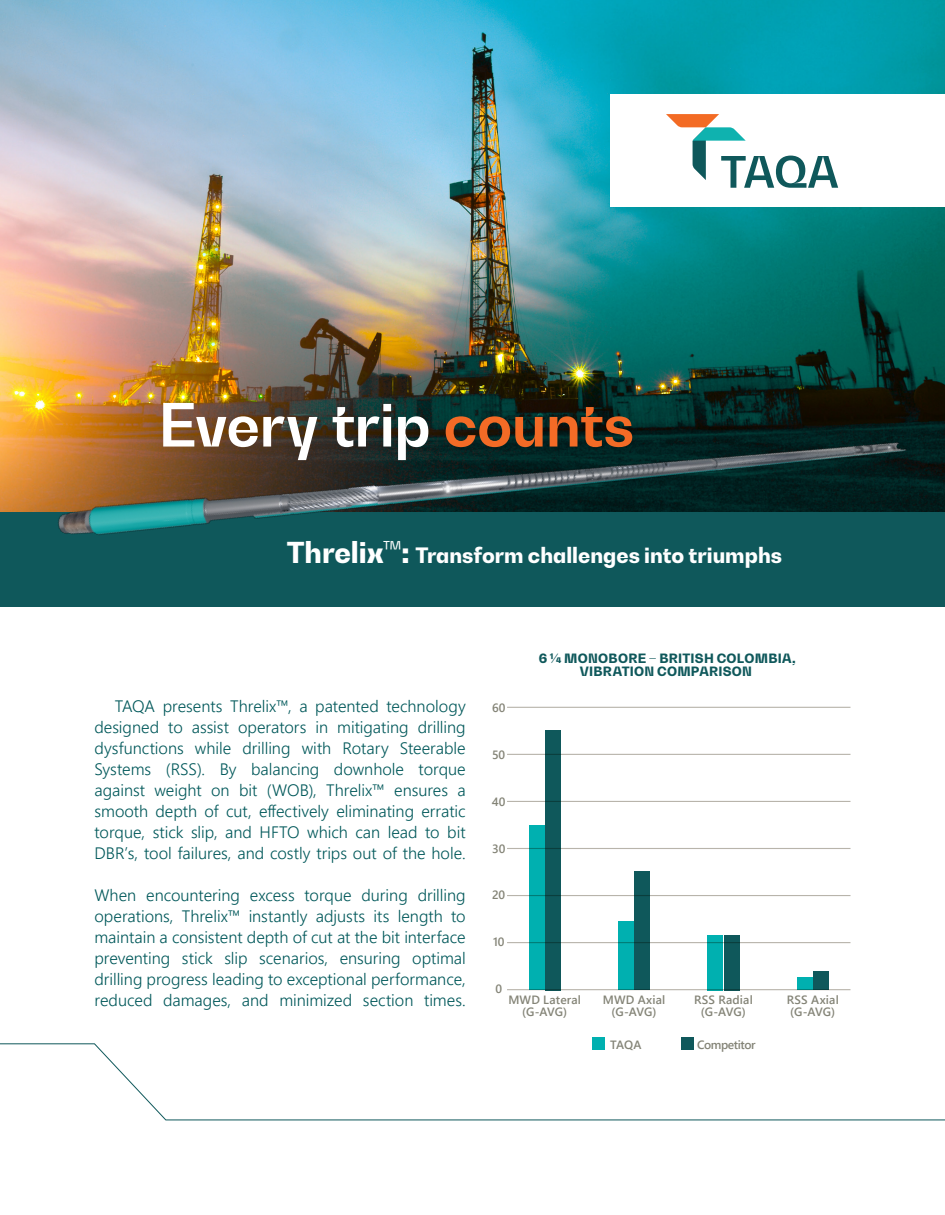
<style>
.page{position:relative;width:945px;height:1215px;background:#fff}
.page>*{position:absolute;margin:0;border:0;box-sizing:border-box;transform-origin:0 0}
.Title_Large{font:700 58.95px "Bw Gradual";letter-spacing:-.01em;color:#fff}
.Title_Medium_H1{font:800 21px "Bw Gradual";color:#fff}
.t1{font:300 16.5px/21px "Segoe UI";color:#00585a;text-align:justify}
.Title_Medium_H1-2{font:800 12.75px/13.5px "Bw Gradual";letter-spacing:.02em;color:#0f585b;text-align:center}
.Title_Medium_H1-3{font:600 12px/12px "Segoe UI";letter-spacing:.01em;color:#848477;text-align:center}
.Title_Medium_H1-4{font:600 12px "Segoe UI";letter-spacing:-.035em;color:#848477}
.s1{color:#f36b26}
.s2{font-size:28.65px}
</style>
<div class="page">
<img style="left:0;top:0;width:945px;height:512px">
<div style="left:0;top:512px;width:945px;height:95px;background:#0f585b"></div>
<img style="left:38px;top:413px;width:879px;height:122px">
<svg style="left:0;top:1043px;width:945px;height:77px"></svg>
<div style="left:610px;top:94px;width:335px;height:113px;background:#fff"></div>
<svg style="left:666px;top:114px;width:172px;height:74px"></svg>
<hr style="left:507px;top:989px;width:344px;height:1px;background:#b8b4ab">
<hr style="left:507px;top:942px;width:344px;height:1px;background:#b8b4ab">
<hr style="left:507px;top:895px;width:344px;height:1px;background:#b8b4ab">
<hr style="left:507px;top:848px;width:344px;height:1px;background:#b8b4ab">
<hr style="left:507px;top:754px;width:344px;height:1px;background:#b8b4ab">
<hr style="left:507px;top:801px;width:344px;height:1px;background:#b8b4ab">
<hr style="left:507px;top:707px;width:344px;height:1px;background:#b8b4ab">
<div style="left:529px;top:825px;width:15px;height:165px;background:#00b0b0"></div>
<div style="left:545px;top:730px;width:15px;height:260px;background:#0f585b"></div>
<div style="left:618px;top:921px;width:16px;height:69px;background:#00b0b0"></div>
<div style="left:634px;top:871px;width:16px;height:119px;background:#0f585b"></div>
<div style="left:708px;top:935px;width:15px;height:55px;background:#00b0b0"></div>
<div style="left:724px;top:935px;width:15px;height:55px;background:#0f585b"></div>
<div style="left:797px;top:977px;width:15px;height:13px;background:#00b0b0"></div>
<div style="left:813px;top:972px;width:16px;height:18px;background:#0f585b"></div>
<div style="left:592px;top:1038px;width:13px;height:12px;background:#00b0b0"></div>
<div style="left:682px;top:1038px;width:12px;height:12px;background:#0f585b"></div>
<p class="Title_Large" style="left:158px;top:386px;width:477px">Every trip <span class="s1">counts</span></p>
<p class="Title_Medium_H1" style="left:287px;top:541px;width:497px"><span class="s2">Threlix™:</span> Transform challenges into triumphs</p>
<p class="t1" style="left:94px;top:694px;width:373px;text-indent:20px">TAQA presents Threlix™, a patented technology designed to assist operators in mitigating drilling dysfunctions while drilling with Rotary Steerable Systems (RSS). By balancing downhole torque against weight on bit (WOB), Threlix™ ensures a smooth depth of cut, effectively eliminating erratic torque, stick slip, and HFTO which can lead to bit DBR’s, tool failures, and costly trips out of the hole.</p>
<p class="t1" style="left:94px;top:883px;width:373px">When encountering excess torque during drilling operations, Threlix™ instantly adjusts its length to maintain a consistent depth of cut at the bit interface preventing stick slip scenarios, ensuring optimal drilling progress leading to exceptional performance, reduced damages, and minimized section times.</p>
<p class="Title_Medium_H1-3" style="left:492px;top:701px;width:15px">60</p>
<p class="Title_Medium_H1-3" style="left:492px;top:748px;width:15px">50</p>
<p class="Title_Medium_H1-3" style="left:492px;top:795px;width:15px">40</p>
<p class="Title_Medium_H1-3" style="left:492px;top:841px;width:15px">30</p>
<p class="Title_Medium_H1-3" style="left:492px;top:888px;width:15px">20</p>
<p class="Title_Medium_H1-3" style="left:493px;top:935px;width:13px">10</p>
<p class="Title_Medium_H1-2" style="left:539px;top:651px;width:259px">6 ¼ MONOBORE – BRITISH COLOMBIA,<br>VIBRATION COMPARISON</p>
<p class="Title_Medium_H1-3" style="left:495px;top:982px;width:8px">0</p>
<p class="Title_Medium_H1-3" style="left:508px;top:992px;width:74px">MWD Lateral</p>
<p class="Title_Medium_H1-3" style="left:522px;top:1004px;width:46px">(G-AVG)</p>
<p class="Title_Medium_H1-3" style="left:603px;top:992px;width:64px">MWD Axial (G-AVG)</p>
<p class="Title_Medium_H1-3" style="left:694px;top:992px;width:60px">RSS Radial (G-AVG)</p>
<p class="Title_Medium_H1-3" style="left:787px;top:992px;width:54px;text-align:left">RSS Axial (G-AVG)</p>
<p class="Title_Medium_H1-3" style="left:610px;top:1038px;width:33px">TAQA</p>
<p class="Title_Medium_H1-4" style="left:697px;top:1033px;width:60px">Competitor</p>
</div>
